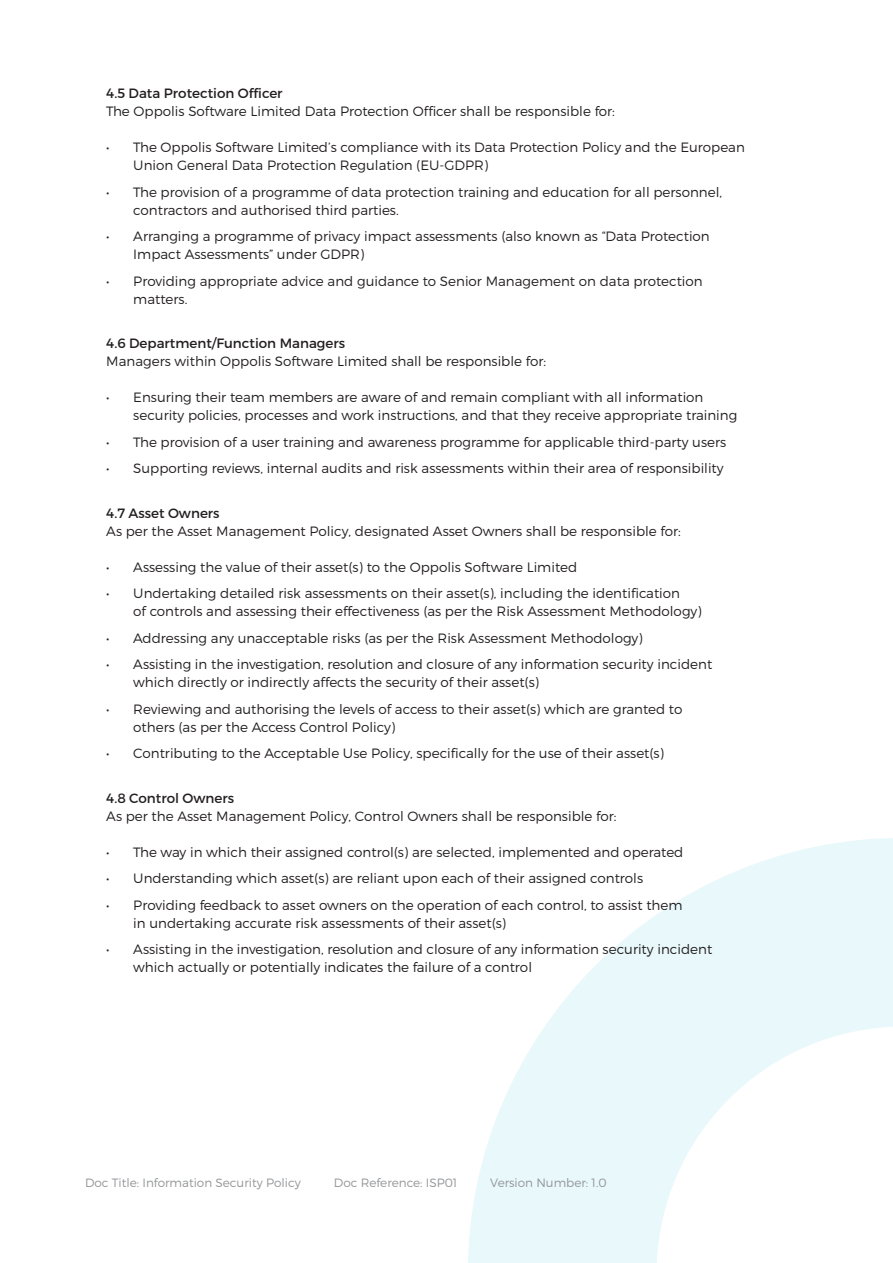
<style>
.page{position:relative;width:893px;height:1263px;background:#fff}
.page>*{position:absolute;margin:0;border:0;box-sizing:border-box;transform-origin:0 0}
.t1{font:300 13.5px/18px "Montserrat";color:#231f20}
.t2{font:13.5px "Montserrat";color:#231f20}
.t3{font:300 12px "Montserrat";color:#939598}
</style>
<div class="page">
<svg style="left:468px;top:838px;width:425px;height:425px;fill:#e8f8fb"></svg>
<p class="t2" style="left:106px;top:85px;width:178px">4.5 Data Protection Officer</p>
<p class="t1" style="left:106px;top:102px;width:510px">The Oppolis Software Limited Data Protection Officer shall be responsible for:</p>
<p class="t1" style="left:133px;top:138px;width:613px;text-indent:-27px">• The Oppolis Software Limited’s compliance with its Data Protection Policy and the European<br>Union General Data Protection Regulation (EU-GDPR)</p>
<p class="t1" style="left:133px;top:183px;width:590px;text-indent:-27px">• The provision of a programme of data protection training and education for all personnel, contractors and authorised third parties.</p>
<p class="t1" style="left:133px;top:227px;width:578px;text-indent:-27px">• Arranging a programme of privacy impact assessments (also known as “Data Protection<br>Impact Assessments” under GDPR)</p>
<p class="t1" style="left:133px;top:272px;width:571px;text-indent:-27px">• Providing appropriate advice and guidance to Senior Management on data protection matters.</p>
<p class="t2" style="left:106px;top:335px;width:240px">4.6 Department/Function Managers</p>
<p class="t1" style="left:106px;top:352px;width:441px">Managers within Oppolis Software Limited shall be responsible for:</p>
<p class="t1" style="left:133px;top:388px;width:605px;text-indent:-27px">• Ensuring their team members are aware of and remain compliant with all information security policies, processes and work instructions, and that they receive appropriate training</p>
<p class="t1" style="left:106px;top:433px;width:621px">• The provision of a user training and awareness programme for applicable third-party users</p>
<p class="t1" style="left:106px;top:459px;width:619px">• Supporting reviews, internal audits and risk assessments within their area of responsibility</p>
<p class="t2" style="left:106px;top:505px;width:115px">4.7 Asset Owners</p>
<p class="t1" style="left:106px;top:522px;width:576px">As per the Asset Management Policy, designated Asset Owners shall be responsible for:</p>
<p class="t1" style="left:106px;top:558px;width:472px">• Assessing the value of their asset(s) to the Oppolis Software Limited</p>
<p class="t1" style="left:133px;top:584px;width:570px;text-indent:-27px">• Undertaking detailed risk assessments on their asset(s), including the identification<br>of controls and assessing their effectiveness (as per the Risk Assessment Methodology)</p>
<p class="t1" style="left:106px;top:629px;width:538px">• Addressing any unacceptable risks (as per the Risk Assessment Methodology)</p>
<p class="t1" style="left:133px;top:655px;width:580px;text-indent:-27px">• Assisting in the investigation, resolution and closure of any information security incident which directly or indirectly affects the security of their asset(s)</p>
<p class="t1" style="left:133px;top:700px;width:551px;text-indent:-27px">• Reviewing and authorising the levels of access to their asset(s) which are granted to others (as per the Access Control Policy)</p>
<p class="t1" style="left:106px;top:744px;width:559px">• Contributing to the Acceptable Use Policy, specifically for the use of their asset(s)</p>
<p class="t2" style="left:106px;top:790px;width:129px">4.8 Control Owners</p>
<p class="t1" style="left:106px;top:807px;width:512px">As per the Asset Management Policy, Control Owners shall be responsible for:</p>
<p class="t1" style="left:106px;top:843px;width:579px">• The way in which their assigned control(s) are selected, implemented and operated</p>
<p class="t1" style="left:106px;top:869px;width:538px">• Understanding which asset(s) are reliant upon each of their assigned controls</p>
<p class="t1" style="left:133px;top:896px;width:551px;text-indent:-27px">• Providing feedback to asset owners on the operation of each control, to assist them in undertaking accurate risk assessments of their asset(s)</p>
<p class="t1" style="left:133px;top:940px;width:580px;text-indent:-27px">• Assisting in the investigation, resolution and closure of any information security incident which actually or potentially indicates the failure of a control</p>
<p class="t3" style="left:85px;top:1175px;width:217px">Doc Title: Information Security Policy</p>
<p class="t3" style="left:334px;top:1175px;width:125px">Doc Reference: ISP01</p>
<p class="t3" style="left:490px;top:1175px;width:118px">Version Number: 1.0</p>
</div>
